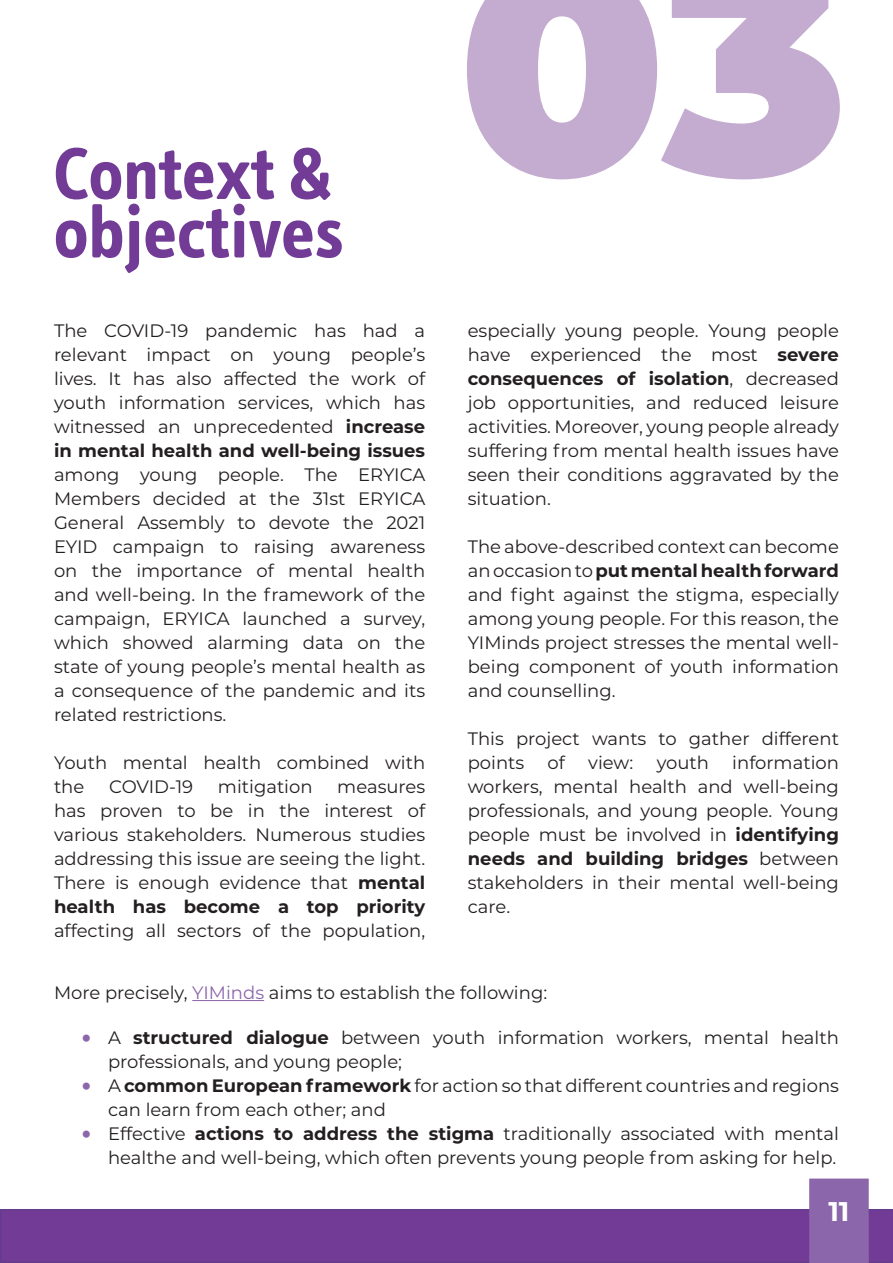
<style>
.page{position:relative;width:893px;height:1263px;background:#fff}
.page>*{position:absolute;margin:0;border:0;box-sizing:border-box;transform-origin:0 0}
.t1{font:900 300px "Montserrat";color:#c4acd0}
.t2{font:700 75px "Info Text";color:#713b96}
.t3{font:700 27px "Montserrat";color:#fff}
.t4{font:18px/24px "Montserrat";color:#231f20;text-align:justify}
.s1{font-weight:700}
.s2{color:#8c66aa}
.s3{font-family:"Minion Pro";font-size:27px;color:#8c66aa}
</style>
<div class="page">
<div style="left:1px;top:1209px;width:892px;height:54px;background:#713b96"></div>
<svg style="left:0;top:1209px;width:1px;height:54px"></svg>
<div style="left:809px;top:1178px;width:60px;height:85px;background:#8c66aa;border:2px solid #8c66aa"></div>
<hr style="left:192px;top:1000px;width:72px;height:1px;background:#8c66aa">
<p class="t2" style="left:54px;top:131px;width:280px">Context &amp;</p>
<p class="t2" style="left:54px;top:189px;width:291px">objectives</p>
<p class="t4" style="left:54px;top:318px;width:373px">The COVID-19 pandemic has had a relevant impact on young people’s lives. It has also affected the work of youth information services, which has witnessed an unprecedented <span class="s1">increase in mental health and well-being issues </span>among young people. The ERYICA Members decided at the 31st ERYICA General Assembly to devote the 2021<br>EYID campaign to raising awareness on the importance of mental health and well-being. In the framework of the campaign, ERYICA launched a survey, which showed alarming data on the state of young people’s mental health as a consequence of the pandemic and its related restrictions.</p>
<p class="t4" style="left:54px;top:750px;width:373px">Youth mental health combined with the</p>
<p class="t4" style="left:109px;top:774px;width:86px">COVID-19</p>
<p class="t4" style="left:218px;top:774px;width:96px">mitigation</p>
<p class="t4" style="left:54px;top:774px;width:373px;text-indent:283px">measures has proven to be in the interest of various stakeholders. Numerous studies addressing this issue are seeing the light.<br>There is enough evidence that <span class="s1">mental health has become a top priority </span>affecting all sectors of the population,</p>
<p class="t1" style="left:458px;top:-157px;width:390px">03</p>
<p class="t4" style="left:468px;top:318px;width:373px">especially young people. Young people have experienced the most <span class="s1">severe consequences of isolation</span>, decreased job opportunities, and reduced leisure activities. Moreover, young people already suffering from mental health issues have seen their conditions aggravated by the situation.</p>
<p class="t4" style="left:468px;top:534px;width:373px">The above-described context can become an occasion to <span class="s1">put mental health forward </span>and fight against the stigma, especially among young people. For this reason, the YIMinds project stresses the mental well&shy;being component of youth information and counselling.</p>
<p class="t4" style="left:468px;top:726px;width:373px">This project wants to gather different points</p>
<p class="t4" style="left:468px;top:750px;width:373px;text-indent:265px">information workers, mental health and well-being professionals, and young people. Young people must be involved in <span class="s1">identifying needs and building bridges</span> between stakeholders in their mental well-being care.</p>
<p class="t4" style="left:548px;top:750px;width:19px">of</p>
<p class="t4" style="left:588px;top:750px;width:47px">view:</p>
<p class="t4" style="left:657px;top:750px;width:54px">youth</p>
<p class="t4" style="left:54px;top:980px;width:495px">More precisely, <span class="s2">YIMinds</span> aims to establish the following:</p>
<p class="t4" style="left:108px;top:1025px;width:732px;text-indent:-27px"><span class="s3">•</span> A <span class="s1">structured dialogue</span> between youth information workers, mental health professionals, and young people;</p>
<p class="t4" style="left:108px;top:1073px;width:732px;text-indent:-27px"><span class="s3">•</span> A <span class="s1">common European framework</span> for action so that different countries and regions can learn from each other; and</p>
<p class="t4" style="left:81px;top:1121px;width:759px;text-align:right"><span class="s3">•</span> Effective <span class="s1">actions to address the stigma</span> traditionally associated with mental healthe and well-being, which often prevents young people from asking for help.</p>
<h3 class="t3" style="left:828px;top:1192px;width:23px">11</h3>
</div>
